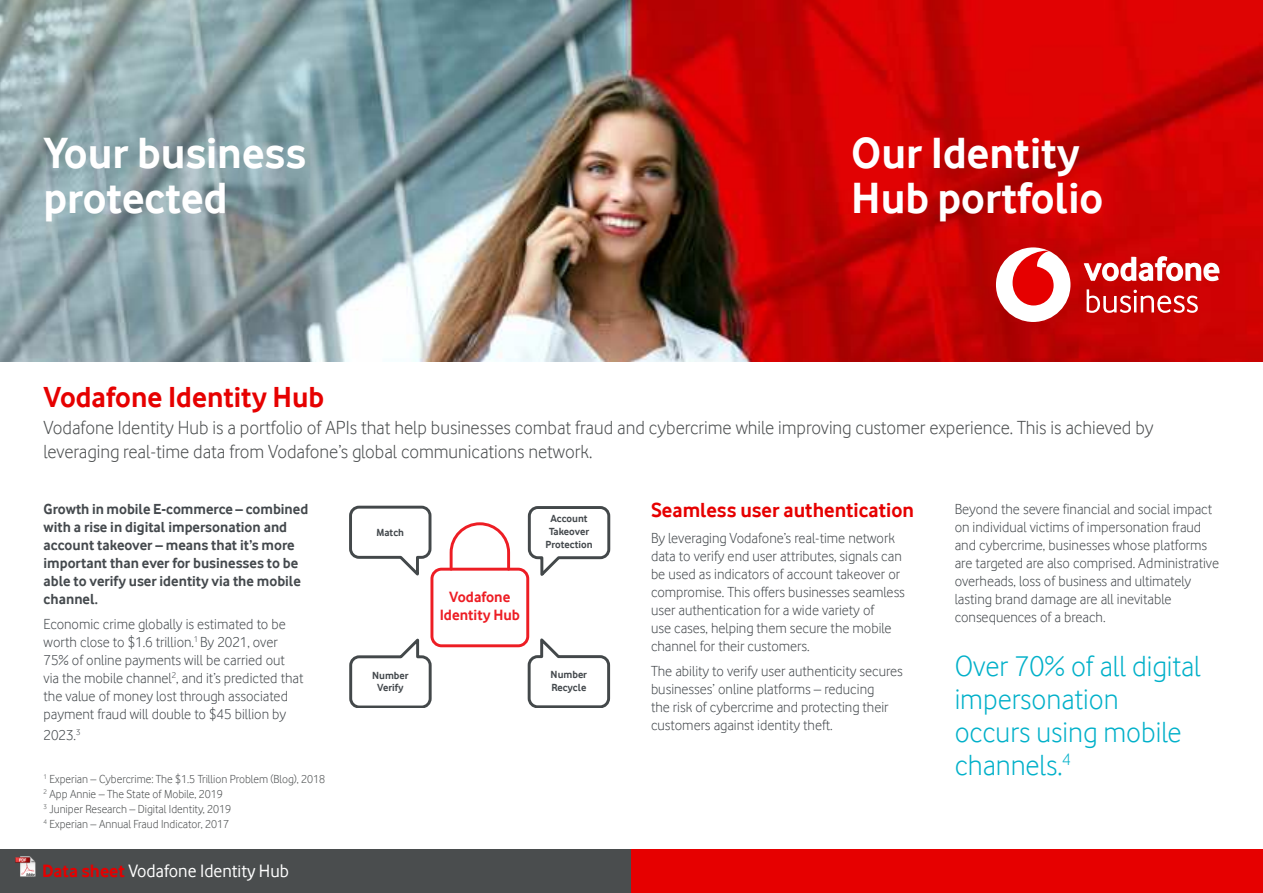
<style>
.page{position:relative;width:1263px;height:893px;background:#fff}
.page>*{position:absolute;margin:0;border:0;box-sizing:border-box;transform-origin:0 0}
.t1{font:700 45px/45px "Vodafone Rg";color:#fff}
.t2{font:700 34.5px "Vodafone Rg";color:#fff}
.t3{font:30px/33px "Vodafone Lt";color:#00b0c9}
.t4{font:700 29.85px "Vodafone Rg";color:#e60000}
.t5{font:700 21px "Vodafone Rg";color:#e60000}
.t6{font:19.5px/23.4px "Vodafone Lt";color:#4a4d4e}
.t7{font:18.45px "Vodafone Rg";color:#fff}
.t8{font:700 15.3px/18.5px "Vodafone Rg";color:#ed1d24;text-align:center}
.t9{font:15px/18px "Vodafone Lt";color:#44494d}
.t10{font:700 15px/18px "Vodafone Rg";color:#44494d}
.t11{font:12px/15px "Vodafone Lt";color:#4a4d4e}
.t12{font:700 10.65px/12.8px "Vodafone Rg";color:#44494d;text-align:center}
.s1{font-weight:700;color:#e60000}
</style>
<div class="page">
<img style="left:0;top:0;width:1263px;height:361px">
<div style="left:996px;top:247px;width:74px;height:75px;background:#fff;border-radius:50%"></div>
<svg style="left:1012px;top:251px;width:42px;height:55px"></svg>
<svg style="left:1084px;top:257px;width:135px;height:24px"></svg>
<svg style="left:1086px;top:289px;width:112px;height:24px"></svg>
<img style="left:518px;top:199px;width:85px;height:83px">
<svg style="left:527px;top:506px;width:84px;height:75px"></svg>
<svg style="left:349px;top:505px;width:83px;height:71px"></svg>
<svg style="left:527px;top:633px;width:84px;height:75px"></svg>
<svg style="left:349px;top:638px;width:83px;height:70px"></svg>
<div style="left:430px;top:568px;width:99px;height:79px;border:3px solid #ed1d24;border-radius:10px"></div>
<svg style="left:448px;top:522px;width:63px;height:50px"></svg>
<div style="left:0;top:849px;width:631px;height:44px;background:#4a4d4e"></div>
<div style="left:631px;top:849px;width:632px;height:44px;background:#e60000"></div>
<img style="left:15px;top:856px;width:21px;height:21px">
<h1 class="t1" style="left:43px;top:135px;width:264px">Your business protected</h1>
<h1 class="t1" style="left:851px;top:135px;width:254px">Our Identity<br>Hub portfolio</h1>
<h2 class="t2" style="left:1084px;top:257px;width:137px">vodafone</h2>
<h3 class="t4" style="left:44px;top:387px;width:282px">Vodafone Identity Hub</h3>
<h3 class="t6" style="left:44px;top:417px;width:1111px">Vodafone Identity Hub is a portfolio of APIs that help businesses combat fraud and cybercrime while improving customer experience. This is achieved by leveraging real-time data from Vodafone’s global communications network.</h3>
<p class="t10" style="left:44px;top:501px;width:266px">Growth in mobile E-commerce – combined with a rise in digital impersonation and account takeover – means that it’s more important than ever for businesses to be able to verify user identity via the mobile channel.</p>
<p class="t9" style="left:44px;top:616px;width:261px">Economic crime globally is estimated to be worth close to $1.6 trillion.<sup>1</sup> By 2021, over 75% of online payments will be carried out via the mobile channel<sup>2</sup>, and it’s predicted that the value of money lost through associated payment fraud will double to $45 billion by</p>
<p class="t9" style="left:44px;top:726px;width:38px">2023.<sup>3</sup></p>
<p class="t11" style="left:44px;top:771px;width:283px"><sup>1</sup> Experian – Cybercrime: The $1.5 Trillion Problem (Blog), 2018<br><sup>2</sup> App Annie – The State of Mobile, 2019<br><sup>3</sup> Juniper Research – Digital Identity, 2019<br><sup>4</sup> Experian – Annual Fraud Indicator, 2017</p>
<p class="t7" style="left:42px;top:862px;width:249px"><span class="s1">Data sheet</span> Vodafone Identity Hub</p>
<p class="t12" style="left:376px;top:527px;width:29px">Match</p>
<p class="t8" style="left:440px;top:589px;width:82px">Vodafone<br>Identity Hub</p>
<p class="t12" style="left:546px;top:513px;width:48px">Account<br>Takeover<br>Protection</p>
<p class="t12" style="left:372px;top:670px;width:38px">Number<br>Verify</p>
<p class="t12" style="left:551px;top:669px;width:38px;text-align:left">Number<br>Recycle</p>
<h3 class="t5" style="left:651px;top:503px;width:265px">Seamless user authentication</h3>
<p class="t9" style="left:651px;top:529px;width:255px">By leveraging Vodafone’s real-time network data to verify end user attributes, signals can be used as indicators of account takeover or compromise. This offers businesses seamless user authentication for a wide variety of<br>use cases, helping them secure the mobile channel for their customers.</p>
<p class="t9" style="left:651px;top:662px;width:253px">The ability to verify user authenticity secures businesses’ online platforms – reducing<br>the risk of cybercrime and protecting their customers against identity theft.</p>
<p class="t9" style="left:955px;top:500px;width:266px">Beyond the severe financial and social impact on individual victims of impersonation fraud and cybercrime, businesses whose platforms are targeted are also comprised. Administrative overheads, loss of business and ultimately lasting brand damage are all inevitable consequences of a breach.</p>
<h3 class="t3" style="left:955px;top:650px;width:248px">Over 70% of all digital impersonation occurs using mobile channels.<sup>4</sup></h3>
</div>
